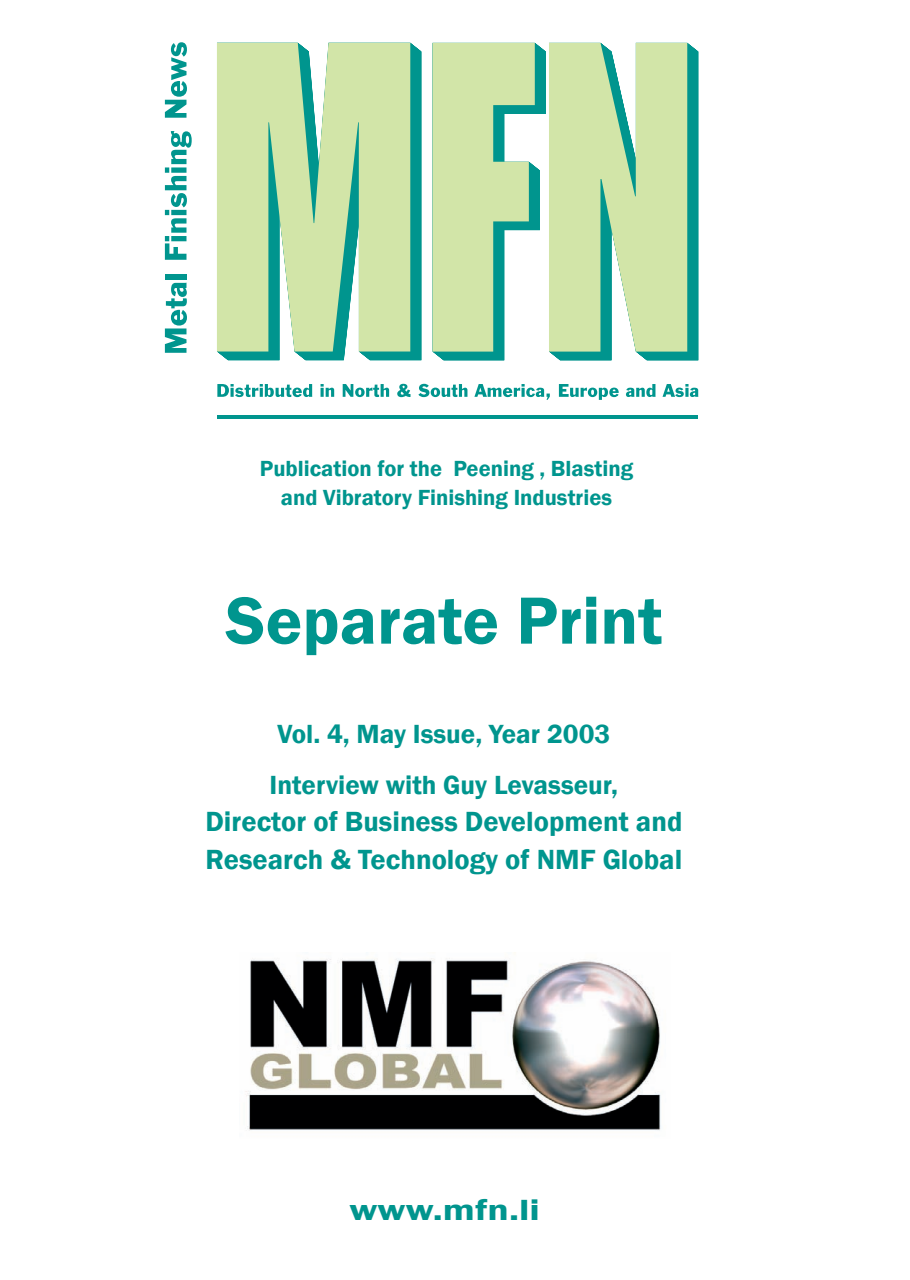
<style>
.page{position:relative;width:910px;height:1280px;background:#fff}
.page>*{position:absolute;margin:0;border:0;box-sizing:border-box;transform-origin:0 0}
.Article_Green_Titel{font:600 69px "Franklin Gothic";color:#00958e}
.Article_Green_Titel-2{font:600 30px "Franklin Gothic";color:#00958e;scale:1.3 1}
.Article_Green_Titel-3{font:600 28.5px "Franklin Gothic";color:#00958e}
.Article_Green_Titel-4{font:600 27px "Franklin Gothic";color:#00958e}
.t1{font:600 22.5px "Franklin Gothic";color:#00958e}
</style>
<div class="page">
<svg style="left:165px;top:283px;width:22px;height:70px"></svg>
<div style="left:165px;top:274px;width:21px;height:6px;background:#00958e"></div>
<svg style="left:165px;top:131px;width:27px;height:129px"></svg>
<svg style="left:165px;top:42px;width:22px;height:76px"></svg>
<svg style="left:217px;top:384px;width:95px;height:13px"></svg>
<svg style="left:321px;top:384px;width:13px;height:13px"></svg>
<svg style="left:343px;top:384px;width:46px;height:13px"></svg>
<svg style="left:397px;top:384px;width:13px;height:13px"></svg>
<svg style="left:418px;top:384px;width:49px;height:13px"></svg>
<svg style="left:474px;top:384px;width:76px;height:16px"></svg>
<svg style="left:559px;top:384px;width:60px;height:16px"></svg>
<svg style="left:626px;top:384px;width:30px;height:13px"></svg>
<svg style="left:662px;top:384px;width:36px;height:13px"></svg>
<hr style="left:217px;top:415px;width:481px;height:4px;background:#00958e">
<svg style="left:432px;top:43px;width:266px;height:317px;background:#b9dcb0"></svg>
<svg style="left:217px;top:43px;width:193px;height:308px;background:#bfdea9"></svg>
<img style="left:245px;top:952px;width:416px;height:179px">
<p class="t1" style="left:260px;top:455px;width:375px">Publication for the Peening , Blasting</p>
<p class="t1" style="left:281px;top:484px;width:333px">and Vibratory Finishing Industries</p>
<p class="Article_Green_Titel" style="left:225px;top:578px;width:439px">Separate Print</p>
<p class="Article_Green_Titel-4" style="left:278px;top:717px;width:334px">Vol. 4, May Issue, Year 2003</p>
<p class="Article_Green_Titel-4" style="left:270px;top:768px;width:350px">Interview with Guy Levasseur,</p>
<p class="Article_Green_Titel-3" style="left:206px;top:804px;width:478px">Director of Business Development and</p>
<p class="Article_Green_Titel-3" style="left:206px;top:842px;width:478px">Research &amp; Technology of NMF Global</p>
<p class="Article_Green_Titel-2" style="left:349px;top:1192px;width:148px">www.mfn.li</p>
</div>
